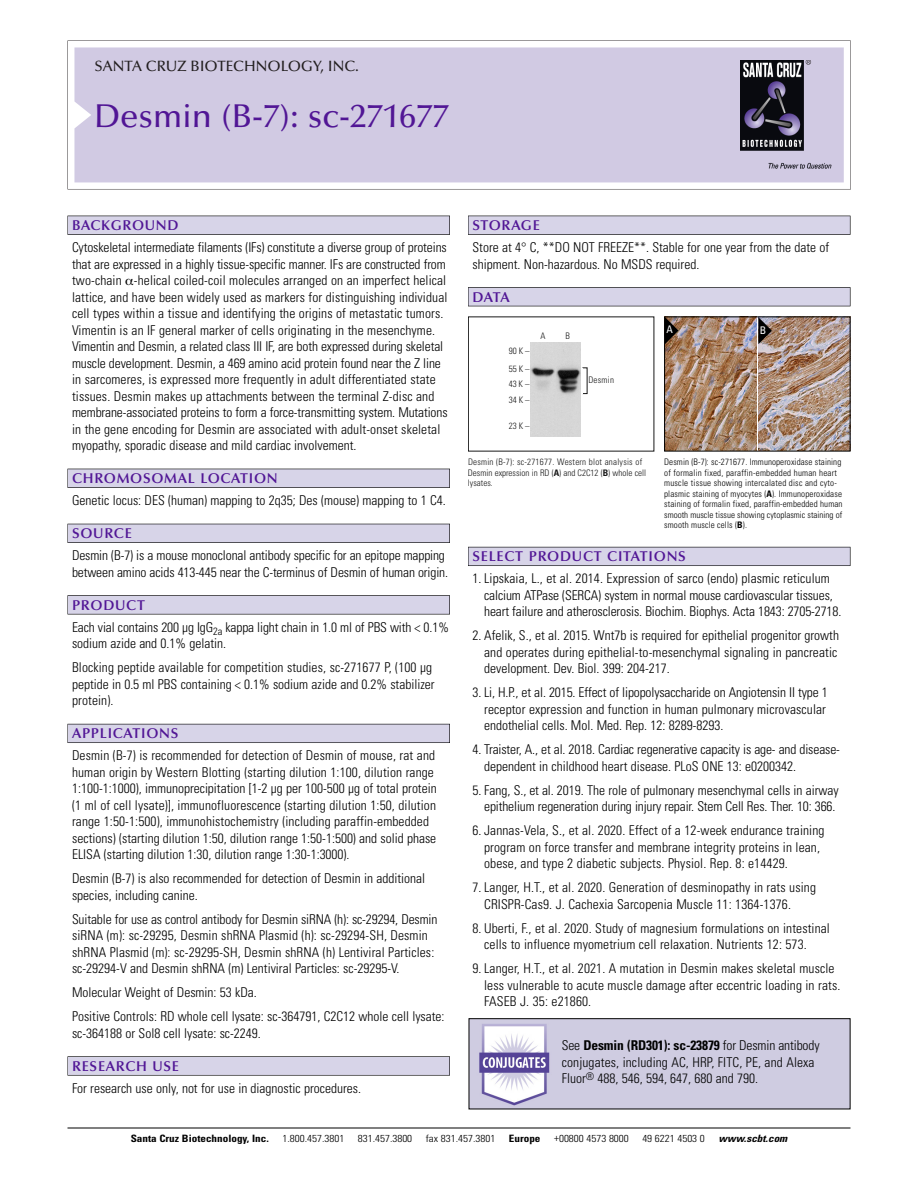
<style>
.page{position:relative;width:918px;height:1188px;background:#fff}
.page>*{position:absolute;margin:0;border:0;box-sizing:border-box;transform-origin:0 0}
.t1{font:500 33px "Optima";color:#511695}
.t2{font:500 15px "Optima";color:#231f20}
.t3{font:600 14.25px "Optima";letter-spacing:.05em;color:#511695}
.t4{font:300 condensed 13.5px/16.5px "Univers";color:#000}
.t5{font:condensed 10.5px "Univers";color:#fff}
.t6{font:300 condensed 10.2px "Univers";color:#000;scale:1.1 1}
.t7{font:700 condensed 10.2px "Univers";color:#000;scale:1.1 1}
.t8{font:italic 700 condensed 10.2px "Univers";color:#000;scale:1.1 1}
.t9{font:300 condensed 9px/10.5px "Univers";letter-spacing:.015em;color:#000}
.t10{font:300 condensed 9px/10.5px "Univers";color:#191919}
.s1{font-weight:700}
</style>
<div class="page">
<svg style="left:68px;top:40px;width:783px;height:149px"></svg>
<div style="left:74px;top:47px;width:770px;height:135px;background:#d1cae3"></div>
<img style="left:741px;top:60px;width:90px;height:108px">
<div style="left:68px;top:216px;width:382px;height:19px;background:#535256"></div>
<div style="left:68px;top:216px;width:381px;height:18px;background:#d7d4e8"></div>
<div style="left:68px;top:469px;width:382px;height:19px;background:#525156"></div>
<div style="left:68px;top:469px;width:381px;height:18px;background:#d7d4e8"></div>
<div style="left:68px;top:524px;width:382px;height:19px;background:#515057"></div>
<div style="left:68px;top:524px;width:381px;height:18px;background:#d7d4e8"></div>
<div style="left:68px;top:595px;width:382px;height:19px;background:#575659"></div>
<div style="left:68px;top:596px;width:381px;height:18px;background:#d7d4e8"></div>
<div style="left:68px;top:724px;width:382px;height:19px;background:#595860"></div>
<div style="left:68px;top:724px;width:381px;height:18px;background:#d7d4e8"></div>
<svg style="left:68px;top:1056px;width:382px;height:20px"></svg>
<div style="left:68px;top:1057px;width:381px;height:18px;background:#d7d4e8"></div>
<div style="left:468px;top:216px;width:382px;height:19px;background:#535256"></div>
<div style="left:468px;top:216px;width:382px;height:18px;background:#d7d4e8"></div>
<div style="left:468px;top:287px;width:382px;height:19px;background:#515155"></div>
<div style="left:468px;top:288px;width:382px;height:18px;background:#d7d4e8"></div>
<div style="left:468px;top:547px;width:382px;height:19px;background:#595860"></div>
<div style="left:468px;top:547px;width:382px;height:18px;background:#d7d4e8"></div>
<hr style="left:68px;top:1128px;width:782px;height:1px;background:#000">
<img style="left:531px;top:342px;width:50px;height:95px">
<img style="left:758px;top:318px;width:90px;height:132px">
<img style="left:666px;top:318px;width:90px;height:132px">
<div style="left:664px;top:316px;width:186px;height:136px;border:1px solid #000"></div>
<svg style="left:758px;top:317px;width:14px;height:27px"></svg>
<svg style="left:665px;top:317px;width:13px;height:27px"></svg>
<img style="left:471px;top:1020px;width:377px;height:87px">
<div style="left:469px;top:1018px;width:381px;height:91px;border:1px solid #000"></div>
<p class="t2" style="left:94px;top:60px;width:266px">SANTA CRUZ BIOTECHNOLOGY, INC.</p>
<p class="t1" style="left:94px;top:102px;width:356px">Desmin (B-7): sc-271677</p>
<p class="t3" style="left:72px;top:219px;width:108px">BACKGROUND</p>
<p class="t4" style="left:72px;top:240px;width:377px">Cytoskeletal intermediate filaments (IFs) constitute a diverse group of proteins that are expressed in a highly tissue-specific manner. IFs are constructed from two-chain -helical coiled-coil molecules arranged on an imperfect helical lattice, and have been widely used as markers for distinguishing individual cell types within a tissue and identifying the origins of metastatic tumors.<br>Vimentin is an IF general marker of cells originating in the mesenchyme.<br>Vimentin and Desmin, a related class III IF, are both expressed during skeletal muscle development. Desmin, a 469 amino acid protein found near the Z line in sarcomeres, is expressed more frequently in adult differentiated state tissues. Desmin makes up attachments between the terminal Z-disc and membrane-associated proteins to form a force-transmitting system. Mutations in the gene encoding for Desmin are associated with adult-onset skeletal myopathy, sporadic disease and mild cardiac involvement.</p>
<p class="t3" style="left:72px;top:472px;width:207px">CHROMOSOMAL LOCATION</p>
<p class="t4" style="left:72px;top:493px;width:375px">Genetic locus: DES (human) mapping to 2q35; Des (mouse) mapping to 1 C4.</p>
<p class="t3" style="left:72px;top:527px;width:61px">SOURCE</p>
<p class="t4" style="left:72px;top:549px;width:378px">Desmin (B-7) is a mouse monoclonal antibody specific for an epitope mapping between amino acids 413-445 near the C-terminus of Desmin of human origin.</p>
<p class="t3" style="left:72px;top:599px;width:74px">PRODUCT</p>
<p class="t4" style="left:72px;top:620px;width:379px">Each vial contains 200 µg IgG<sub>2a</sub> kappa light chain in 1.0 ml of PBS with &lt; 0.1% sodium azide and 0.1% gelatin.</p>
<p class="t4" style="left:72px;top:661px;width:364px">Blocking peptide available for competition studies, sc-271677 P, (100 µg peptide in 0.5 ml PBS containing &lt; 0.1% sodium azide and 0.2% stabilizer protein).</p>
<p class="t3" style="left:72px;top:727px;width:108px">APPLICATIONS</p>
<p class="t4" style="left:72px;top:749px;width:366px">Desmin (B-7) is recommended for detection of Desmin of mouse, rat and human origin by Western Blotting (starting dilution 1:100, dilution range 1:100-1:1000), immunoprecipitation [1-2 µg per 100-500 µg of total protein (1 ml of cell lysate)], immunofluorescence (starting dilution 1:50, dilution range 1:50-1:500), immunohistochemistry (including paraffin-embedded sections) (starting dilution 1:50, dilution range 1:50-1:500) and solid phase ELISA (starting dilution 1:30, dilution range 1:30-1:3000).</p>
<p class="t4" style="left:72px;top:872px;width:355px">Desmin (B-7) is also recommended for detection of Desmin in additional species, including canine.</p>
<p class="t4" style="left:72px;top:912px;width:367px">Suitable for use as control antibody for Desmin siRNA (h): sc-29294, Desmin siRNA (m): sc-29295, Desmin shRNA Plasmid (h): sc-29294-SH, Desmin shRNA Plasmid (m): sc-29295-SH, Desmin shRNA (h) Lentiviral Particles: sc-29294-V and Desmin shRNA (m) Lentiviral Particles: sc-29295-V.</p>
<p class="t4" style="left:72px;top:986px;width:186px">Molecular Weight of Desmin: 53 kDa.</p>
<p class="t4" style="left:72px;top:1010px;width:374px">Positive Controls: RD whole cell lysate: sc-364791, C2C12 whole cell lysate: sc-364188 or Sol8 cell lysate: sc-2249.</p>
<p class="t3" style="left:72px;top:1060px;width:109px">RESEARCH USE</p>
<p class="t4" style="left:72px;top:1081px;width:291px">For research use only, not for use in diagnostic procedures.</p>
<p class="t3" style="left:473px;top:219px;width:69px">STORAGE</p>
<p class="t4" style="left:473px;top:240px;width:358px">Store at 4° C, **DO NOT FREEZE**. Stable for one year from the date of shipment. Non-hazardous. No MSDS required.</p>
<p class="t3" style="left:473px;top:291px;width:39px">DATA</p>
<p class="t10" style="left:509px;top:343px;width:22px;line-height:18px">90K–<br>55K–</p>
<p class="t10" style="left:509px;top:376px;width:22px;line-height:16.4px">43K–<br>34K–</p>
<p class="t10" style="left:509px;top:421px;width:22px">23K–</p>
<p class="t10" style="left:541px;top:331px;width:7px">A</p>
<p class="t10" style="left:565px;top:331px;width:6px">B</p>
<p class="t10" style="left:588px;top:375px;width:27px">Desmin</p>
<p class="t10" style="left:468px;top:458px;width:180px">Desmin (B-7): sc-271677. Western blot analysis of<br>Desmin expression in RD (<span class="s1">A</span>) and C2C12 (<span class="s1">B</span>) whole cell lysates.</p>
<p class="t5" style="left:667px;top:326px;width:8px">A</p>
<p class="t5" style="left:760px;top:326px;width:8px">B</p>
<p class="t9" style="left:664px;top:458px;width:180px">Desmin (B-7): sc-271677. Immunoperoxidase staining of formalin fixed, paraffin-embedded human heart muscle tissue showing intercalated disc and cyto&shy;plasmic staining of myocytes (<span class="s1">A</span>). Immunoperoxidase staining of formalin fixed, paraffin-embedded human smooth muscle tissue showing cytoplasmic staining of smooth muscle cells (<span class="s1">B</span>).</p>
<p class="t3" style="left:473px;top:550px;width:215px">SELECT PRODUCT CITATIONS</p>
<p class="t4" style="left:484px;top:572px;width:359px;text-indent:-12px">1. Lipskaia, L., et al. 2014. Expression of sarco (endo) plasmic reticulum calcium ATPase (SERCA) system in normal mouse cardiovascular tissues, heart failure and atherosclerosis. Biochim. Biophys. Acta 1843: 2705-2718.</p>
<p class="t4" style="left:484px;top:629px;width:356px;text-align:justify;text-indent:-12px">2. Afelik, S., et al. 2015. Wnt7b is required for epithelial progenitor growth and operates during epithelial-to-mesenchymal signaling in pancreatic development. Dev. Biol. 399: 204-217.</p>
<p class="t4" style="left:484px;top:686px;width:345px;text-indent:-12px">3. Li, H.P., et al. 2015. Effect of lipopolysaccharide on Angiotensin II type 1 receptor expression and function in human pulmonary microvascular endothelial cells. Mol. Med. Rep. 12: 8289-8293.</p>
<p class="t4" style="left:484px;top:743px;width:357px;text-indent:-12px">4. Traister, A., et al. 2018. Cardiac regenerative capacity is age- and disease&shy;dependent in childhood heart disease. PLoS ONE 13: e0200342.</p>
<p class="t4" style="left:473px;top:783px;width:368px;text-align:right">5. Fang, S., et al. 2019. The role of pulmonary mesenchymal cells in airway epithelium regeneration during injury repair. Stem Cell Res. Ther. 10: 366.</p>
<p class="t4" style="left:484px;top:824px;width:342px;text-indent:-12px">6. Jannas-Vela, S., et al. 2020. Effect of a 12-week endurance training program on force transfer and membrane integrity proteins in lean, obese, and type 2 diabetic subjects. Physiol. Rep. 8: e14429.</p>
<p class="t4" style="left:484px;top:881px;width:333px;text-indent:-12px">7. Langer, H.T., et al. 2020. Generation of desminopathy in rats using<br>CRISPR-Cas9. J. Cachexia Sarcopenia Muscle 11: 1364-1376.</p>
<p class="t4" style="left:484px;top:921px;width:347px;text-indent:-12px">8. Uberti, F., et al. 2020. Study of magnesium formulations on intestinal cells to influence myometrium cell relaxation. Nutrients 12: 573.</p>
<p class="t4" style="left:484px;top:962px;width:358px;text-indent:-12px">9. Langer, H.T., et al. 2021. A mutation in Desmin makes skeletal muscle less vulnerable to acute muscle damage after eccentric loading in rats.<br>FASEB J. 35: e21860.</p>
<p class="t4" style="left:562px;top:1039px;width:259px">See <span class="s1">Desmin (RD301): sc-23879</span> for Desmin antibody conjugates, including AC, HRP, FITC, PE, and Alexa<br>Fluor<sup>®</sup> 488, 546, 594, 647, 680 and 790.</p>
<p class="t7" style="left:131px;top:1135px;width:127px">Santa Cruz Biotechnology, Inc.</p>
<p class="t6" style="left:282px;top:1135px;width:58px">1.800.457.3801</p>
<p class="t6" style="left:358px;top:1135px;width:51px">831.457.3800</p>
<p class="t6" style="left:426px;top:1135px;width:65px">fax 831.457.3801</p>
<p class="t7" style="left:509px;top:1135px;width:30px">Europe</p>
<p class="t6" style="left:554px;top:1135px;width:69px">+00800 4573 8000</p>
<p class="t6" style="left:642px;top:1135px;width:58px">49 6221 4503 0</p>
<p class="t8" style="left:719px;top:1135px;width:66px">www.scbt.com</p>
</div>
